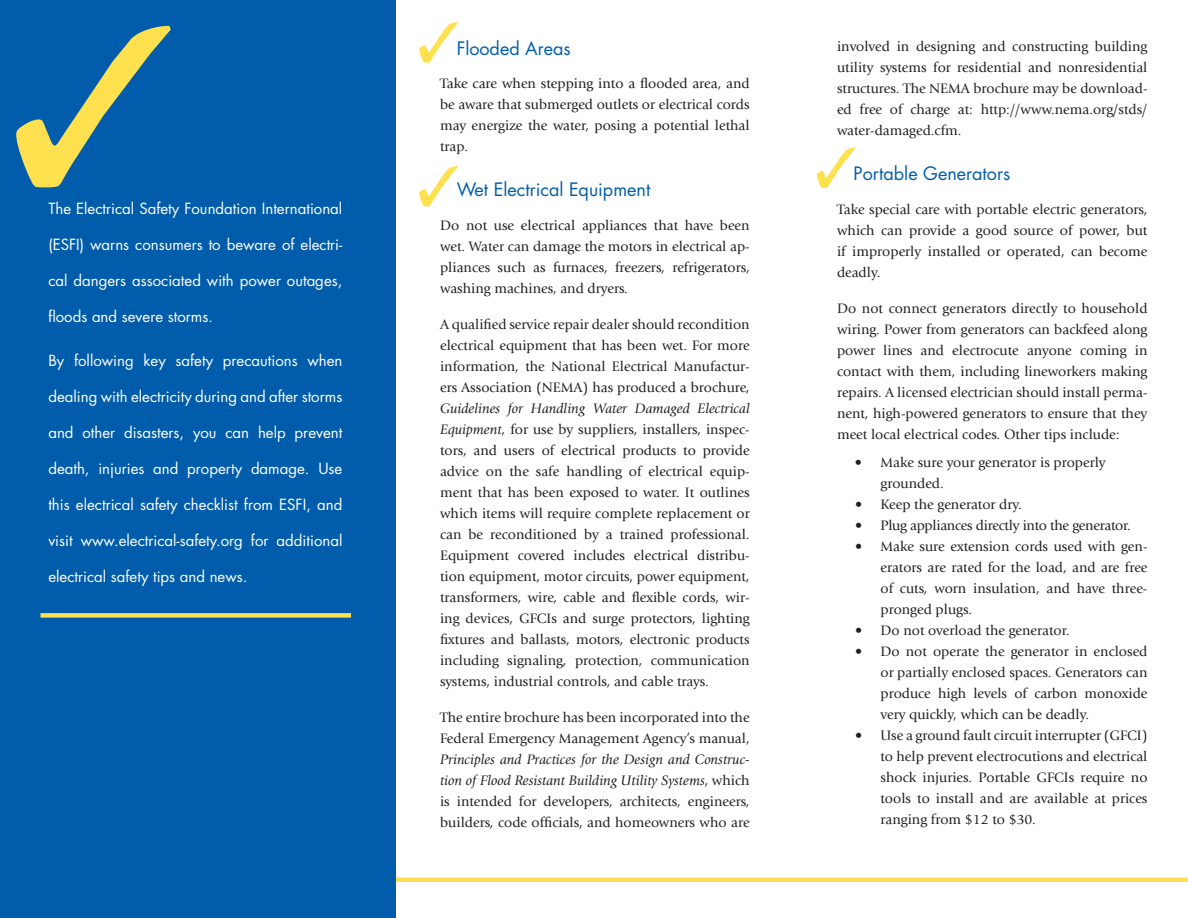
<style>
.page{position:relative;width:1188px;height:918px;background:#fff}
.page>*{position:absolute;margin:0;border:0;box-sizing:border-box;transform-origin:0 0}
.t1{font:18px "Futura";color:#015dab}
.t2{font:15px "Futura";color:#fff}
.t3{font:14.25px/21px "Giovanni";color:#231f20;text-align:justify}
.t4{font:14.25px "Giovanni";letter-spacing:-.02em;color:#231f20}
.s1{font-style:italic}
</style>
<div class="page">
<div style="left:0;top:0;width:396px;height:918px;background:#015dab"></div>
<div style="left:40px;top:613px;width:311px;height:5px;background:#ffe04e"></div>
<hr style="left:396px;top:878px;width:792px;height:4px;background:#ffe04e">
<p class="t2" style="left:48px;top:198px;width:296px">The Electrical Safety Foundation International</p>
<p class="t2" style="left:48px;top:234px;width:296px">(ESFI) warns consumers to beware of electri-</p>
<p class="t2" style="left:48px;top:270px;width:296px">cal dangers associated with power outages,</p>
<p class="t2" style="left:48px;top:306px;width:166px">floods and severe storms.</p>
<p class="t2" style="left:48px;top:350px;width:296px">By following key safety precautions when</p>
<p class="t2" style="left:48px;top:386px;width:296px">dealing with electricity during and after storms</p>
<p class="t2" style="left:48px;top:422px;width:295px">and other disasters, you can help prevent</p>
<p class="t2" style="left:48px;top:458px;width:296px">death, injuries and property damage. Use</p>
<p class="t2" style="left:48px;top:494px;width:296px">this electrical safety checklist from ESFI, and</p>
<p class="t2" style="left:48px;top:530px;width:296px">visit www.electrical-safety.org for additional</p>
<p class="t2" style="left:48px;top:566px;width:201px">electrical safety tips and news.</p>
<p class="t1" style="left:457px;top:36px;width:116px">Flooded Areas</p>
<p class="t3" style="left:440px;top:73px;width:311px">Take care when stepping into a flooded area, and be aware that submerged outlets or electrical cords may energize the water, posing a potential lethal trap.</p>
<p class="t1" style="left:457px;top:177px;width:195px">Wet Electrical Equipment</p>
<p class="t3" style="left:440px;top:215px;width:311px">Do not use electrical appliances that have been wet. Water can damage the motors in electrical ap&shy;pliances such as furnaces, freezers, refrigerators, washing machines, and dryers.</p>
<p class="t3" style="left:440px;top:314px;width:311px">A qualified service repair dealer should recondition electrical equipment that has been wet. For more information, the National Electrical Manufactur&shy;ers Association (NEMA) has produced a brochure,</p>
<p class="t3" style="left:440px;top:398px;width:311px"><span class="s1">Guidelines for Handling Water Damaged Electrical Equipment</span>, for use by suppliers, installers, inspec&shy;tors, and users of electrical products to provide advice on the safe handling of electrical equip&shy;ment that has been exposed to water. It outlines which items will require complete replacement or can be reconditioned by a trained professional.<br>Equipment covered includes electrical distribu&shy;tion equipment, motor circuits, power equipment, transformers, wire, cable and flexible cords, wir&shy;ing devices, GFCIs and surge protectors, lighting fixtures and ballasts, motors, electronic products including signaling, protection, communication systems, industrial controls, and cable trays.</p>
<p class="t3" style="left:440px;top:707px;width:311px">The entire brochure has been incorporated into the<br>Federal Emergency Management Agency’s manual,</p>
<p class="t3" style="left:440px;top:749px;width:311px"><span class="s1">Principles and Practices for the Design and Construc&shy;tion of Flood Resistant Building Utility Systems</span>, which is intended for developers, architects, engineers, builders, code officials, and homeowners who are</p>
<p class="t3" style="left:837px;top:36px;width:312px">involved in designing and constructing building utility systems for residential and nonresidential structures. The NEMA brochure may be download&shy;ed free of charge at: http://www.nema.org/stds/ water-damaged.cfm.</p>
<p class="t1" style="left:854px;top:161px;width:158px">Portable Generators</p>
<p class="t3" style="left:837px;top:199px;width:312px">Take special care with portable electric generators, which can provide a good source of power, but if improperly installed or operated, can become deadly.</p>
<p class="t3" style="left:837px;top:298px;width:312px">Do not connect generators directly to household wiring. Power from generators can backfeed along power lines and electrocute anyone coming in contact with them, including lineworkers making repairs. A licensed electrician should install perma&shy;nent, high-powered generators to ensure that they meet local electrical codes. Other tips include:</p>
<p class="t3" style="left:880px;top:452px;width:227px;text-indent:-26px">• Make sure your generator is properly grounded.</p>
<p class="t3" style="left:855px;top:494px;width:168px">• Keep the generator dry.</p>
<p class="t4" style="left:855px;top:518px;width:277px">• Plug appliances directly into the generator.</p>
<p class="t3" style="left:880px;top:536px;width:269px;text-indent:-25px">• Make sure extension cords used with gen&shy;erators are rated for the load, and are free of cuts, worn insulation, and have three&shy;pronged plugs.</p>
<p class="t3" style="left:855px;top:620px;width:216px">• Do not overload the generator.</p>
<p class="t3" style="left:880px;top:641px;width:269px;text-indent:-25px">• Do not operate the generator in enclosed or partially enclosed spaces. Generators can produce high levels of carbon monoxide very quickly, which can be deadly.</p>
<p class="t3" style="left:880px;top:725px;width:269px;text-indent:-25px">• Use a ground fault circuit interrupter (GFCI) to help prevent electrocutions and electrical shock injuries. Portable GFCIs require no tools to install and are available at prices ranging from $12 to $30.</p>
</div>
